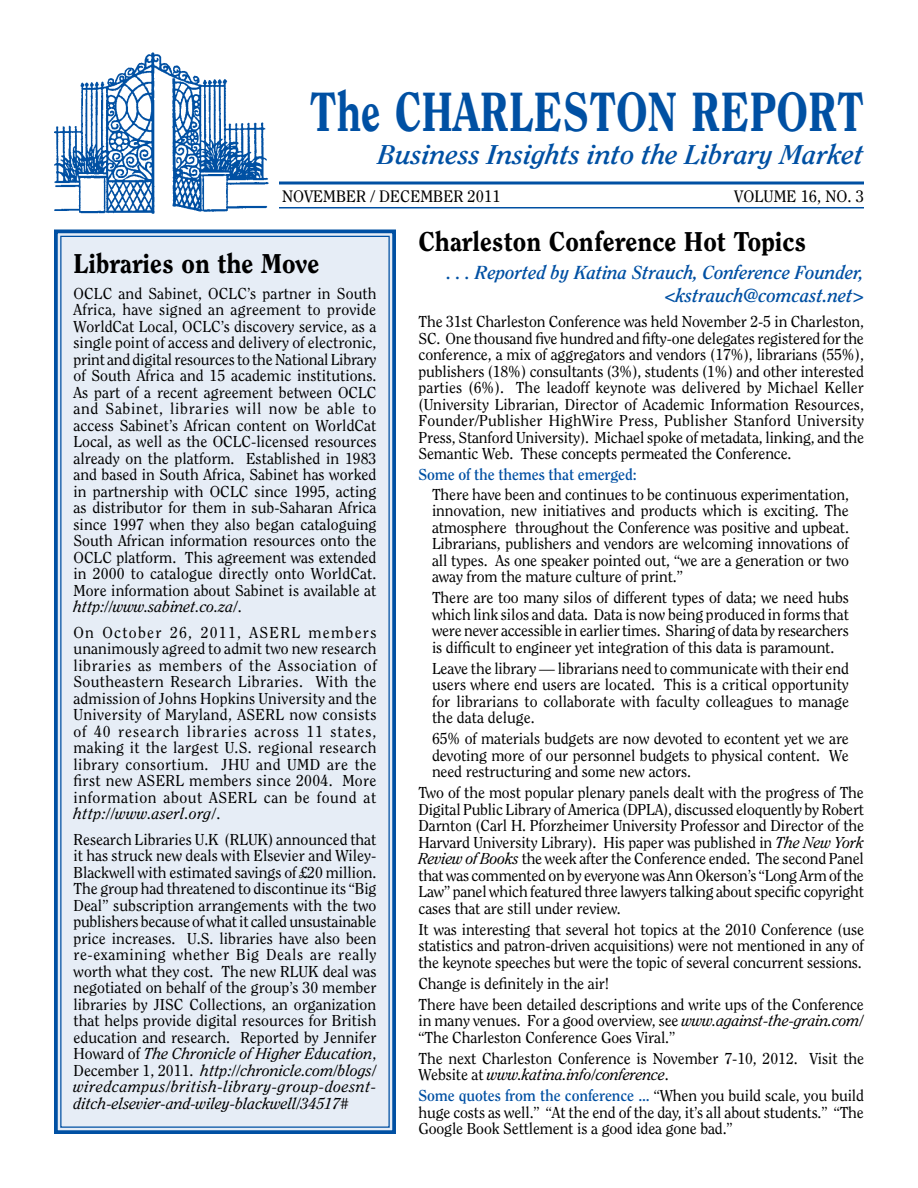
<style>
.page{position:relative;width:918px;height:1188px;background:#fff}
.page>*{position:absolute;margin:0;border:0;box-sizing:border-box;transform-origin:0 0}
.t1{font:800 54.75px "Clearface";color:#0050a3;scale:.8 1}
.t2{font:800 27px "Clearface";color:#000}
.t3{font:italic 700 27px "Clearface";color:#0050a3;scale:1.05 1}
.t4{font:italic 700 18.75px/22.5px "Clearface";color:#0050a3;text-align:right}
.t5{font:16.5px "Clearface";color:#000}
.t6{font:15.75px/16.5px "Clearface";letter-spacing:-.01em;color:#000;text-align:justify}
.t7{font:700 15.75px "Clearface";letter-spacing:-.01em;color:#0050a3}
.s1{font-style:italic}
.s2{font-weight:700;color:#0050a3}
</style>
<div class="page">
<div style="left:54px;top:229px;width:342px;height:905px;background:#e6edf6"></div>
<img style="left:54px;top:52px;width:214px;height:161px">
<hr style="left:279px;top:182px;width:585px;height:2px;background:#0050a3">
<hr style="left:279px;top:207px;width:585px;height:1px;background:#0050a3">
<h1 class="t1" style="left:310px;top:79px;width:679px">The Charleston Report</h1>
<h2 class="t3" style="left:378px;top:139px;width:464px">Business Insights into the Library Market</h2>
<p class="t5" style="left:282px;top:186px;width:220px">NOVEMBER / DECEMBER 2011</p>
<p class="t5" style="left:734px;top:186px;width:131px">VOLUME 16, NO. 3</p>
<h2 class="t2" style="left:418px;top:225px;width:389px">Charleston Conference Hot Topics</h2>
<p class="t4" style="left:447px;top:261px;width:418px">. . . Reported by Katina Strauch, Conference Founder, &lt;kstrauch@comcast.net&gt;</p>
<p class="t6" style="left:418px;top:313px;width:447px">The 31st Charleston Conference was held November 2-5 in Charleston, SC. One thousand five hundred and fifty-one delegates registered for the conference, a mix of aggregators and vendors (17%), librarians (55%), publishers (18%) consultants (3%), students (1%) and other interested parties (6%). The leadoff keynote was delivered by Michael Keller (University Librarian, Director of Academic Information Resources, Founder/Publisher HighWire Press, Publisher Stanford University Press, Stanford University). Michael spoke of metadata, linking, and the Semantic Web. These concepts permeated the Conference.</p>
<p class="t7" style="left:418px;top:465px;width:220px">Some of the themes that emerged:</p>
<p class="t6" style="left:432px;top:486px;width:419px">There have been and continues to be continuous experimentation, innovation, new initiatives and products which is exciting. The atmosphere throughout the Conference was positive and upbeat.<br>Librarians, publishers and vendors are welcoming innovations of all types. As one speaker pointed out, “we are a generation or two away from the mature culture of print.”</p>
<p class="t6" style="left:432px;top:589px;width:419px">There are too many silos of different types of data; we need hubs which link silos and data. Data is now being produced in forms that were never accessible in earlier times. Sharing of data by researchers is difficult to engineer yet integration of this data is paramount.</p>
<p class="t6" style="left:432px;top:660px;width:419px">Leave the library — librarians need to communicate with their end users where end users are located. This is a critical opportunity for librarians to collaborate with faculty colleagues to manage the data deluge.</p>
<p class="t6" style="left:432px;top:730px;width:418px">65% of materials budgets are now devoted to econtent yet we are devoting more of our personnel budgets to physical content. We need restructuring and some new actors.</p>
<p class="t6" style="left:418px;top:784px;width:447px">Two of the most popular plenary panels dealt with the progress of The Digital Public Library of America (DPLA), discussed eloquently by Robert Darnton (Carl H. Pforzheimer University Professor and Director of the Harvard University Library). His paper was published in <span class="s1">The New York Review of Books</span> the week after the Conference ended. The second Panel that was commented on by everyone was Ann Okerson’s “Long Arm of the Law” panel which featured three lawyers talking about specific copyright cases that are still under review.</p>
<p class="t6" style="left:418px;top:921px;width:447px">It was interesting that several hot topics at the 2010 Conference (use statistics and patron-driven acquisitions) were not mentioned in any of the keynote speeches but were the topic of several concurrent sessions.</p>
<p class="t6" style="left:418px;top:972px;width:447px;line-height:21px">Change is definitely in the air!<br>There have been detailed descriptions and write ups of the Conference</p>
<p class="t6" style="left:418px;top:1012px;width:447px">in many venues. For a good overview, see <span class="s1">www.against-the-grain.com/ </span>“The Charleston Conference Goes Viral.”</p>
<p class="t6" style="left:418px;top:1050px;width:447px">The next Charleston Conference is November 7-10, 2012. Visit the<br>Website at <span class="s1">www.katina.info/conference</span>.</p>
<p class="t6" style="left:418px;top:1087px;width:447px"><span class="s2">Some quotes from the conference ...</span> “When you build scale, you build huge costs as well.” “At the end of the day, it’s all about students.” “The Google Book Settlement is a good idea gone bad.”</p>
<h2 class="t2" style="left:74px;top:247px;width:247px">Libraries on the Move</h2>
<p class="t6" style="left:74px;top:285px;width:305px">OCLC and Sabinet, OCLC’s partner in South Africa, have signed an agreement to provide WorldCat Local, OCLC’s discovery service, as a single point of access and delivery of electronic, print and digital resources to the National Library of South Africa and 15 academic institutions.<br>As part of a recent agreement between OCLC and Sabinet, libraries will now be able to access Sabinet’s African content on WorldCat Local, as well as the OCLC-licensed resources already on the platform. Established in 1983 and based in South Africa, Sabinet has worked in partnership with OCLC since 1995, acting as distributor for them in sub-Saharan Africa since 1997 when they also began cataloguing South African information resources onto the OCLC platform. This agreement was extended in 2000 to catalogue directly onto WorldCat.<br>More information about Sabinet is available at <span class="s1">http://www.sabinet.co.za/</span>.</p>
<p class="t6" style="left:74px;top:624px;width:305px">On October 26, 2011, ASERL members unanimously agreed to admit two new research libraries as members of the Association of Southeastern Research Libraries. With the admission of Johns Hopkins University and the University of Maryland, ASERL now consists of 40 research libraries across 11 states, making it the largest U.S. regional research library consortium. JHU and UMD are the first new ASERL members since 2004. More information about ASERL can be found at <span class="s1">http://www.aserl.org/</span>.</p>
<p class="t6" style="left:74px;top:831px;width:305px">Research Libraries U.K (RLUK) announced that it has struck new deals with Elsevier and Wiley-Blackwell with estimated savings of £20 million.<br>The group had threatened to discontinue its “Big Deal” subscription arrangements with the two publishers because of what it called unsustainable price increases. U.S. libraries have also been re-examining whether Big Deals are really worth what they cost. The new RLUK deal was negotiated on behalf of the group’s 30 member libraries by JISC Collections, an organization that helps provide digital resources for British education and research. Reported by Jennifer Howard of <span class="s1">The Chronicle of Higher Education</span>, December 1, 2011. <span class="s1">http://chronicle.com/blogs/ wiredcampus/british-library-group-doesnt&shy;ditch-elsevier-and-wiley-blackwell/34517#</span></p>
</div>
